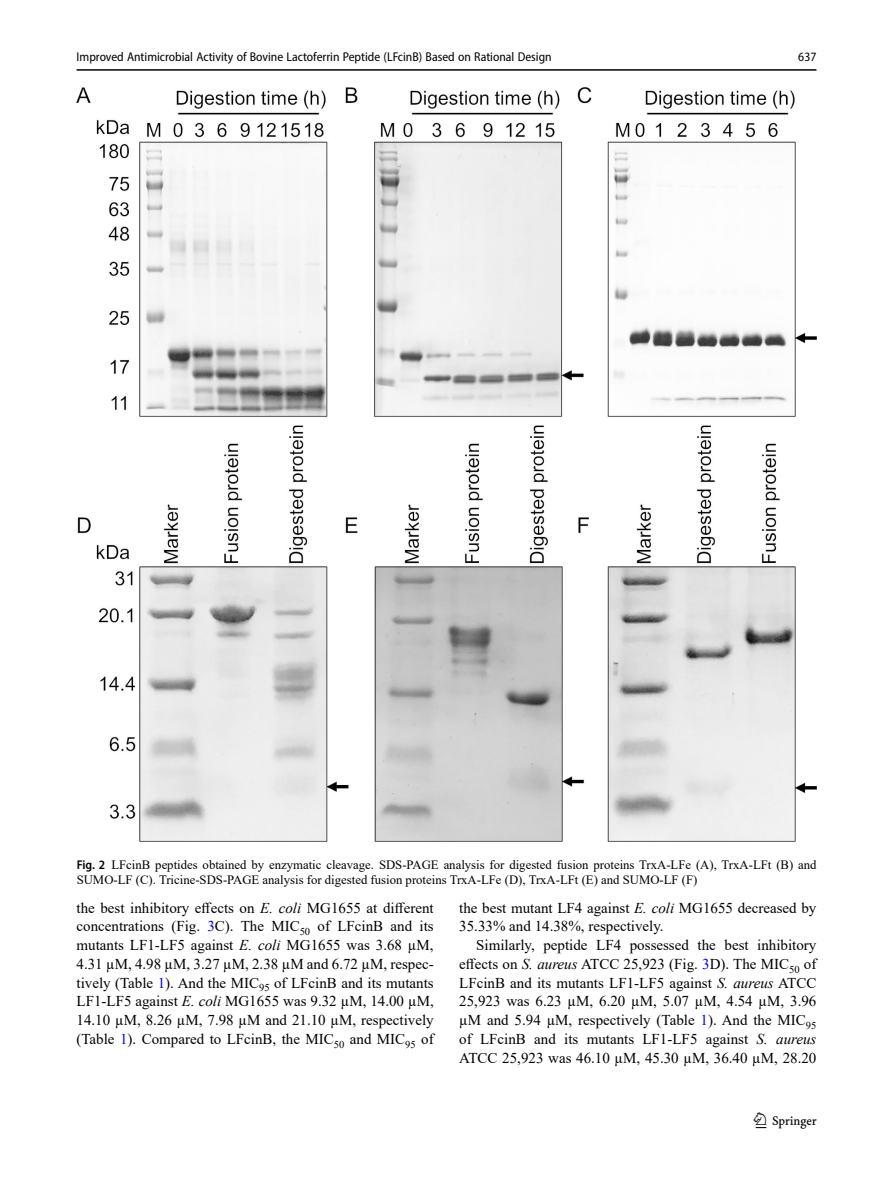
<style>
.page{position:relative;width:893px;height:1187px;background:#fff}
.page>*{position:absolute;margin:0;border:0;box-sizing:border-box;transform-origin:0 0}
.t1{font:22.5px "Springnew";color:#000}
.Body_Text_Indent{font:15px/18.8px "Times New Roman";color:#000;text-align:justify}
.Figure_Caption{font:12.75px/15px "Times New Roman";color:#000}
.t2{font:semi-condensed 12.75px "Myriad Pro";color:#000}
.s1{font-family:"Myriad Pro";font-weight:600;font-stretch:semi-condensed}
.s2{font-style:italic}
.s3{color:#00f}
</style>
<div class="page">
<hr style="left:77px;top:69px;width:739px;height:2px;background:#000">
<img style="left:77px;top:87px;width:740px;height:754px">
<p class="t2" style="left:77px;top:49px;width:477px">Improved Antimicrobial Activity of Bovine Lactoferrin Peptide (LFcinB) Based on Rational Design</p>
<p class="t2" style="left:798px;top:49px;width:20px">637</p>
<p class="Figure_Caption" style="left:77px;top:856px;width:741px"><span class="s1">Fig. 2</span> LFcinB peptides obtained by enzymatic cleavage. SDS-PAGE analysis for digested fusion proteins TrxA-LFe (A), TrxA-LFt (B) and<br>SUMO-LF (C). Tricine-SDS-PAGE analysis for digested fusion proteins TrxA-LFe (D), TrxA-LFt (E) and SUMO-LF (F)</p>
<p class="Body_Text_Indent" style="left:77px;top:897px;width:359px">the best inhibitory effects on <span class="s2">E. coli</span> MG1655 at different concentrations (Fig. <span class="s3">3</span>C). The MIC<sub>50</sub> of LFcinB and its mutants LF1-LF5 against <span class="s2">E. coli</span> MG1655 was 3.68 µM, 4.31 µM, 4.98 µM, 3.27 µM, 2.38 µM and 6.72 µM, respec&shy;tively (Table <span class="s3">1</span>). And the MIC<sub>95</sub> of LFcinB and its mutants LF1-LF5 against <span class="s2">E. coli</span> MG1655 was 9.32 µM, 14.00 µM, 14.10 µM, 8.26 µM, 7.98 µM and 21.10 µM, respectively (Table <span class="s3">1</span>). Compared to LFcinB, the MIC<sub>50</sub> and MIC<sub>95</sub> of</p>
<p class="Body_Text_Indent" style="left:459px;top:897px;width:359px">the best mutant LF4 against <span class="s2">E. coli</span> MG1655 decreased by<br>35.33% and 14.38%, respectively.</p>
<p class="Body_Text_Indent" style="left:459px;top:935px;width:359px;text-indent:17px">Similarly, peptide LF4 possessed the best inhibitory effects on <span class="s2">S. aureus</span> ATCC 25,923 (Fig. <span class="s3">3</span>D). The MIC<sub>50</sub> of LFcinB and its mutants LF1-LF5 against <span class="s2">S. aureus</span> ATCC 25,923 was 6.23 µM, 6.20 µM, 5.07 µM, 4.54 µM, 3.96 µM and 5.94 µM, respectively (Table <span class="s3">1</span>). And the MIC<sub>95 </sub>of LFcinB and its mutants LF1-LF5 against <span class="s2">S. aureus </span>ATCC 25,923 was 46.10 µM, 45.30 µM, 36.40 µM, 28.20</p>
<h1 class="t1" style="left:756px;top:1107px;width:63px">1 3</h1>
</div>
